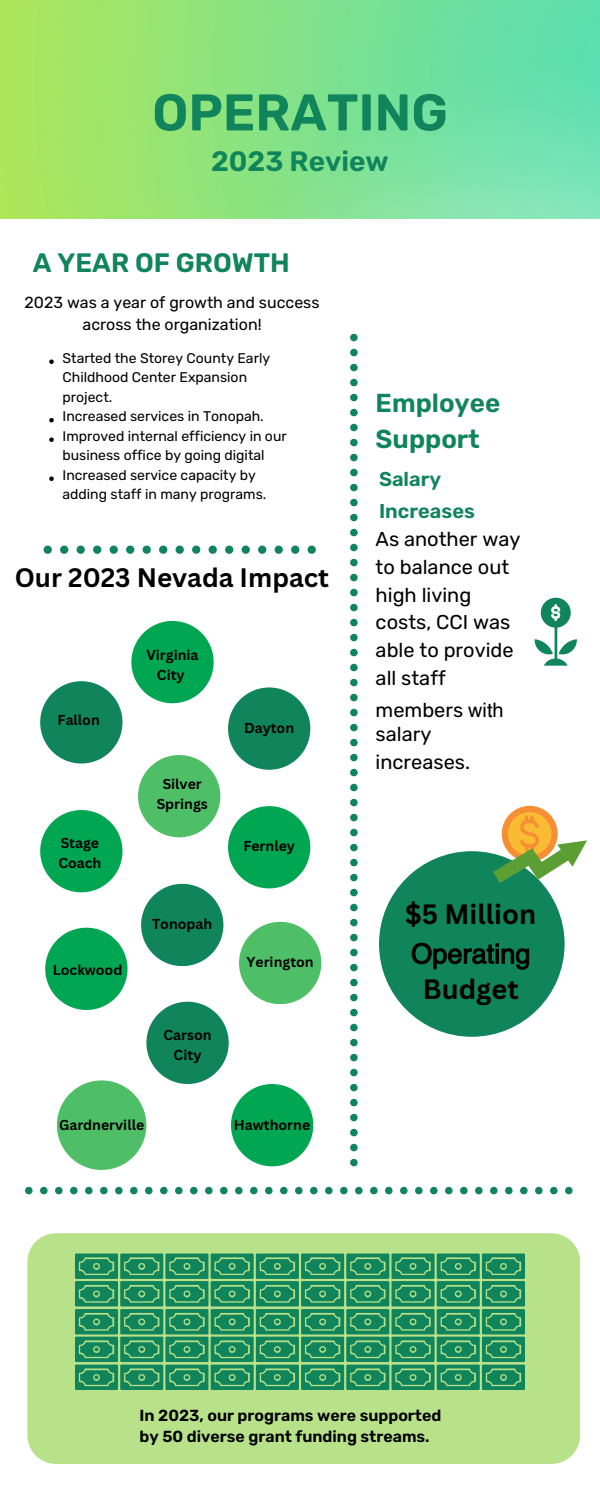
<style>
.page{position:relative;width:600px;height:1500px;background:#fff}
.page>*{position:absolute;margin:0;border:0;box-sizing:border-box;transform-origin:0 0}
.t1{font:600 51.5px "Rubik";color:#10845a}
.t2{font:600 28px "Rubik";color:#10845a}
.t3{font:700 27.2px/39.2px "Canva Sans";color:#000}
.t4{font:600 26.7px "Rubik";color:#10845a}
.t5{font:700 26px "Canva Sans";color:#000}
.t6{font:600 26px/36px "Rubik";color:#10845a}
.t7{font:20px/27.9px "Rubik";color:#000}
.t8{font:600 20px/31.8px "Rubik";color:#10845a}
.t9{font:600 16px/21.8px "Rubik";color:#000}
.t10{font:16px/21.8px "Rubik";color:#000;text-align:center}
.t11{font:14px/19.5px "Rubik";color:#000}
.t12{font:700 14px/19.5px "Canva Sans";color:#000;text-align:center}
.s1{font-family:"Helvetica"}
.s2{font-family:"Helvetica";font-weight:400}
</style>
<div class="page">
<img style="left:0;top:0;width:600px;height:219px">
<svg style="left:350px;top:334px;width:8px;height:832px"></svg>
<svg style="left:25px;top:1187px;width:548px;height:7px"></svg>
<svg style="left:535px;top:598px;width:42px;height:68px"></svg>
<svg style="left:27px;top:1233px;width:553px;height:231px;background:#7ec17a"></svg>
<svg style="left:75px;top:1254px;width:179px;height:25px;background:#2e9562"></svg>
<div style="left:379px;top:851px;width:186px;height:186px;background:#10845a;border-radius:50%"></div>
<div style="left:502px;top:806px;width:56px;height:56px;background:#f68f34;border-radius:50%"></div>
<svg style="left:508px;top:812px;width:43px;height:43px"></svg>
<svg style="left:493px;top:817px;width:94px;height:66px"></svg>
<div style="left:131px;top:621px;width:83px;height:82px;background:#00a651;border-radius:50%"></div>
<div style="left:228px;top:806px;width:82px;height:82px;background:#00a651;border-radius:50%"></div>
<div style="left:146px;top:1002px;width:83px;height:82px;background:#10845a;border-radius:50%"></div>
<div style="left:141px;top:884px;width:82px;height:82px;background:#10845a;border-radius:50%"></div>
<div style="left:138px;top:755px;width:82px;height:82px;background:#4ebf66;border-radius:50%"></div>
<div style="left:40px;top:681px;width:83px;height:83px;background:#10845a;border-radius:50%"></div>
<div style="left:228px;top:687px;width:82px;height:83px;background:#10845a;border-radius:50%"></div>
<div style="left:57px;top:1080px;width:89px;height:90px;background:#4ebf66;border-radius:50%"></div>
<div style="left:231px;top:1084px;width:82px;height:82px;background:#00a651;border-radius:50%"></div>
<div style="left:45px;top:928px;width:83px;height:82px;background:#00a651;border-radius:50%"></div>
<div style="left:40px;top:810px;width:83px;height:82px;background:#00a651;border-radius:50%"></div>
<div style="left:239px;top:922px;width:82px;height:82px;background:#4ebf66;border-radius:50%"></div>
<svg style="left:44px;top:546px;width:272px;height:8px"></svg>
<svg style="left:49px;top:359px;width:5px;height:5px"></svg>
<svg style="left:49px;top:418px;width:5px;height:4px"></svg>
<svg style="left:49px;top:437px;width:5px;height:5px"></svg>
<svg style="left:49px;top:476px;width:5px;height:5px"></svg>
<p class="t1" style="left:152px;top:82px;width:297px">OPERATING</p>
<p class="t2" style="left:211px;top:145px;width:179px">2023 Review</p>
<h2 class="t4" style="left:33px;top:247px;width:258px">A YEAR OF GROWTH</h2>
<p class="t10" style="left:25px;top:292px;width:297px">2023 was a year of growth and success across the organization!</p>
<p class="t11" style="left:63px;top:348px;width:226px">Started the Storey County Early<br>Childhood Center Expansion project.<br>Increased services in Tonopah.<br>Improved internal efficiency in our business office by going digital<br>Increased service capacity by adding staff in many programs.</p>
<h3 class="t5" style="left:15px;top:559px;width:316px">Our 2023 Nevada Impact</h3>
<p class="t12" style="left:58px;top:710px;width:44px">Fallon</p>
<p class="t12" style="left:146px;top:645px;width:54px">Virginia</p>
<p class="t12" style="left:157px;top:665px;width:29px">City</p>
<p class="t12" style="left:157px;top:774px;width:53px">Silver<br>Springs</p>
<p class="t12" style="left:244px;top:718px;width:52px">Dayton</p>
<p class="t12" style="left:61px;top:833px;width:40px">Stage</p>
<p class="t12" style="left:243px;top:836px;width:53px">Fernley</p>
<p class="t12" style="left:58px;top:852px;width:45px">Coach</p>
<p class="t12" style="left:53px;top:960px;width:71px">Lockwood</p>
<p class="t12" style="left:152px;top:914px;width:62px">Tonopah</p>
<p class="t12" style="left:163px;top:1025px;width:50px">Carson<br>City</p>
<h1 class="t12" style="left:59px;top:1115px;width:87px">Gardnerville</h1>
<p class="t12" style="left:247px;top:952px;width:69px">Yerington</p>
<p class="t12" style="left:234px;top:1115px;width:78px">Hawthorne</p>
<h3 class="t6" style="left:376px;top:386px;width:126px">Employee<br>Support</h3>
<h3 class="t8" style="left:379px;top:463px;width:97px">Salary<br>Increases</h3>
<h3 class="t7" style="left:376px;top:525px;width:146px">As another way to balance out high living costs, CCI was able to provide all staff</h3>
<h3 class="t7" style="left:376px;top:698px;width:130px;line-height:24.2px">members <span class="s1">with </span>salary</h3>
<h3 class="t7" style="left:376px;top:748px;width:96px">increases.</h3>
<p class="t3" style="left:405px;top:894px;width:133px">$5 Million<br><span class="s2">Operating</span></p>
<p class="t3" style="left:423px;top:968px;width:97px">Budget</p>
<h3 class="t9" style="left:140px;top:1404px;width:303px">In 2023, our programs were supported by 50 diverse grant funding streams.</h3>
</div>
